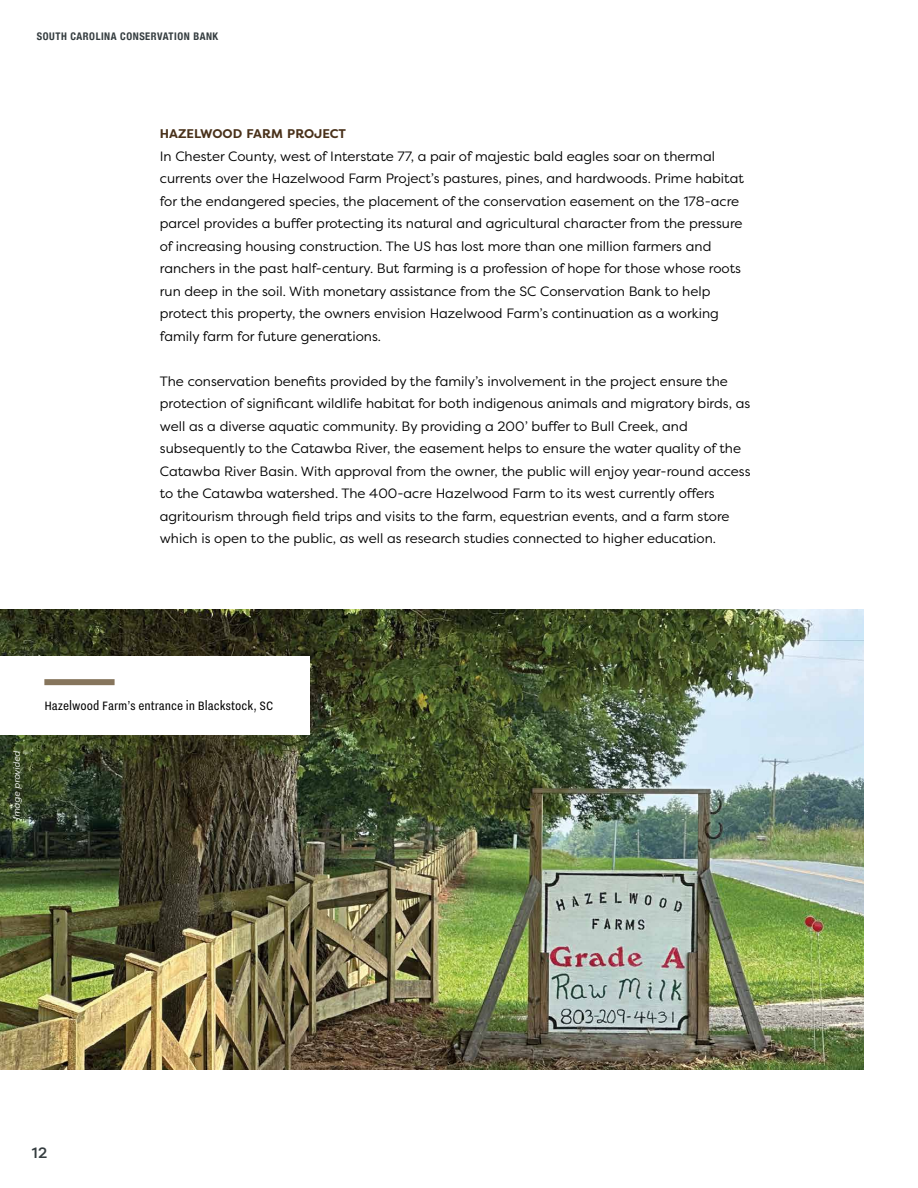
<style>
.page{position:relative;width:918px;height:1188px;background:#fff}
.page>*{position:absolute;margin:0;border:0;box-sizing:border-box;transform-origin:0 0}
.t1{font:15px "Nitti Grotesk Cond";color:#000}
.t2{font:500 15px "Filson Pro";color:#353d40}
.t3{font:13.5px/22.5px "Filson Pro";color:#000}
.t4{font:700 12.6px "Filson Pro";color:#49311a}
.t5{font:700 condensed 10.5px "Helvetica Neue";letter-spacing:.05em;color:#353d40}
.t6{font:italic 9px "Filson Pro";color:#fff}
</style>
<div class="page">
<img style="left:0;top:609px;width:864px;height:460px">
<div style="left:0;top:656px;width:310px;height:78px;background:#fff"></div>
<div style="left:44px;top:679px;width:71px;height:6px;background:#86755c"></div>
<p class="t5" style="left:37px;top:28px;width:183px">SOUTH CAROLINA CONSERVATION BANK</p>
<p class="t4" style="left:160px;top:126px;width:188px">HAZELWOOD FARM PROJECT</p>
<p class="t3" style="left:160px;top:144px;width:586px">In Chester County, west of Interstate 77, a pair of majestic bald eagles soar on thermal currents over the Hazelwood Farm Project’s pastures, pines, and hardwoods. Prime habitat for the endangered species, the placement of the conservation easement on the 178-acre parcel provides a buffer protecting its natural and agricultural character from the pressure of increasing housing construction. The US has lost more than one million farmers and ranchers in the past half-century. But farming is a profession of hope for those whose roots run deep in the soil. With monetary assistance from the SC Conservation Bank to help protect this property, the owners envision Hazelwood Farm’s continuation as a working family farm for future generations.</p>
<p class="t3" style="left:160px;top:369px;width:592px">The conservation benefits provided by the family’s involvement in the project ensure the protection of significant wildlife habitat for both indigenous animals and migratory birds, as well as a diverse aquatic community. By providing a 200’ buffer to Bull Creek, and subsequently to the Catawba River, the easement helps to ensure the water quality of the Catawba River Basin. With approval from the owner, the public will enjoy year-round access to the Catawba watershed. The 400-acre Hazelwood Farm to its west currently offers agritourism through field trips and visits to the farm, equestrian events, and a farm store which is open to the public, as well as research studies connected to higher education.</p>
<p class="t6" style="left:11px;top:820px;width:70px;rotate:-90deg">Image provided</p>
<p class="t1" style="left:44px;top:698px;width:231px">Hazelwood Farm’s entrance in Blackstock, SC</p>
<p class="t2" style="left:32px;top:1142px;width:17px">12</p>
</div>
